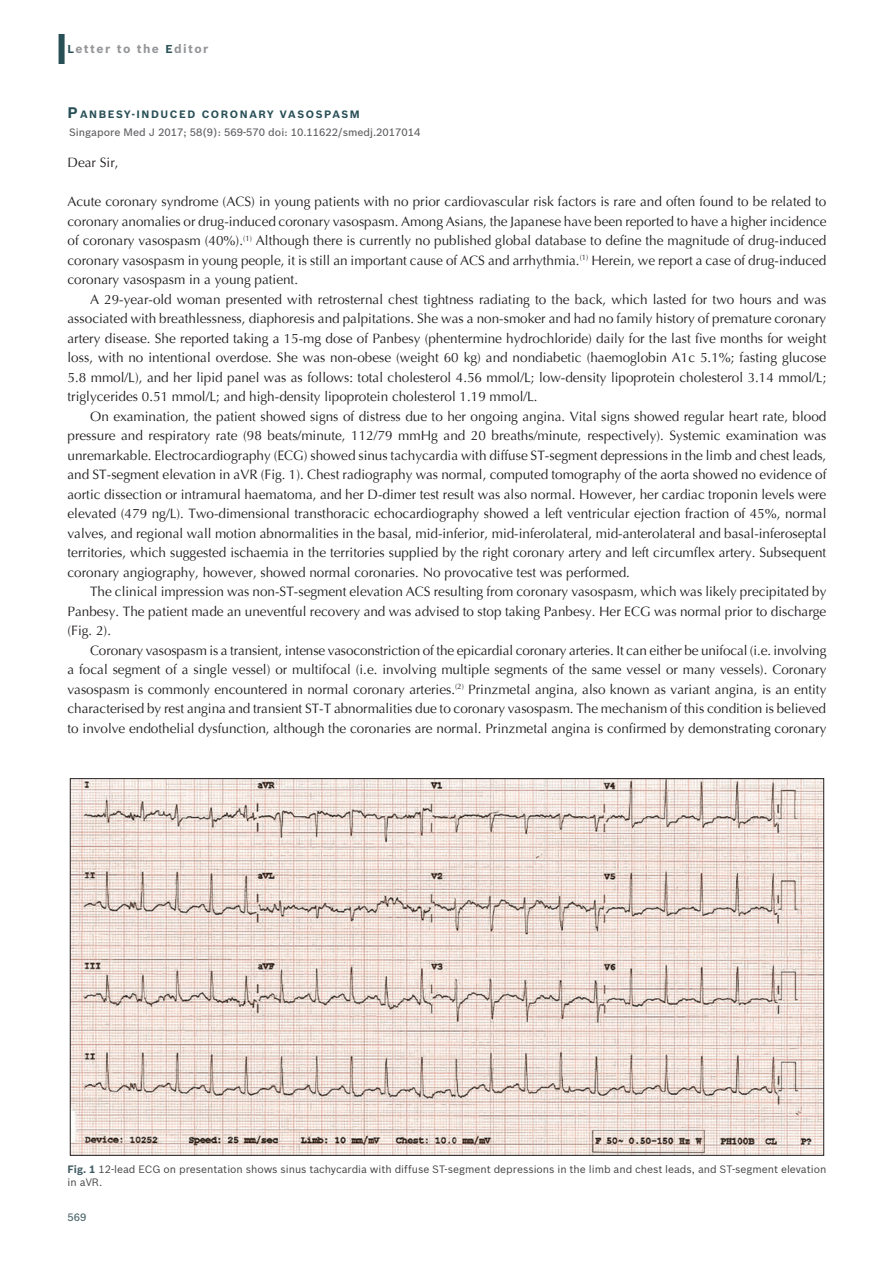
<style>
.page{position:relative;width:894px;height:1263px;background:#fff}
.page>*{position:absolute;margin:0;border:0;box-sizing:border-box;transform-origin:0 0}
.TX{font:13.5px/19.5px "Optima";color:#231f20;text-align:justify}
.TXFL{font:13.5px/19.5px "Optima";color:#231f20;text-align:justify}
.TXFL_After_Space{font:13.5px "Optima";color:#231f20}
.t1{font:700 12px "Bosch Sans";letter-spacing:.12em;color:#939598}
.FGC{font:10.5px/13.5px "Bosch Sans";color:#414243}
.LTE_DOI{font:500 10.5px "Bosch Sans";color:#636366}
.LTE_AT{font:700 10.5px "Bosch Sans";letter-spacing:.15em;color:#284f56}
.FOLIO{font:500 10.5px "Bosch Sans";color:#4f676d}
.s1{font-size:11.25px;color:#284f56}
.s2{font-size:15px}
.s3{font-weight:700;color:#425d64}
</style>
<div class="page">
<div style="left:58px;top:34px;width:7px;height:30px;background:#284f56"></div>
<img style="left:72px;top:780px;width:749px;height:373px">
<p class="t1" style="left:68px;top:42px;width:142px"><span class="s1">L</span>etter to the <span class="s1">E</span>ditor</p>
<p class="LTE_AT" style="left:68px;top:108px;width:294px"><span class="s2">P</span>ANBESY-INDUCED CORONARY VASOSPASM</p>
<p class="LTE_DOI" style="left:69px;top:126px;width:353px">Singapore Med J 2017; 58(9): 569-570 doi: 10.11622/smedj.2017014</p>
<p class="TXFL_After_Space" style="left:68px;top:154px;width:53px">Dear Sir,</p>
<p class="TXFL" style="left:68px;top:192px;width:760px">Acute coronary syndrome (ACS) in young patients with no prior cardiovascular risk factors is rare and often found to be related to coronary anomalies or drug-induced coronary vasospasm. Among Asians, the Japanese have been reported to have a higher incidence of coronary vasospasm (40%).<sup>(1)</sup> Although there is currently no published global database to define the magnitude of drug-induced coronary vasospasm in young people, it is still an important cause of ACS and arrhythmia.<sup>(1)</sup> Herein, we report a case of drug-induced coronary vasospasm in a young patient.</p>
<p class="TX" style="left:68px;top:289px;width:760px;text-indent:22px">A 29-year-old woman presented with retrosternal chest tightness radiating to the back, which lasted for two hours and was associated with breathlessness, diaphoresis and palpitations. She was a non-smoker and had no family history of premature coronary artery disease. She reported taking a 15-mg dose of Panbesy (phentermine hydrochloride) daily for the last five months for weight loss, with no intentional overdose. She was non-obese (weight 60 kg) and nondiabetic (haemoglobin A1c 5.1%; fasting glucose 5.8 mmol/L), and her lipid panel was as follows: total cholesterol 4.56 mmol/L; low-density lipoprotein cholesterol 3.14 mmol/L; triglycerides 0.51 mmol/L; and high-density lipoprotein cholesterol 1.19 mmol/L.</p>
<p class="TX" style="left:68px;top:406px;width:760px;text-indent:22px">On examination, the patient showed signs of distress due to her ongoing angina. Vital signs showed regular heart rate, blood pressure and respiratory rate (98 beats/minute, 112/79 mmHg and 20 breaths/minute, respectively). Systemic examination was unremarkable. Electrocardiography (ECG) showed sinus tachycardia with diffuse ST-segment depressions in the limb and chest leads, and ST-segment elevation in aVR (Fig. 1). Chest radiography was normal, computed tomography of the aorta showed no evidence of aortic dissection or intramural haematoma, and her D-dimer test result was also normal. However, her cardiac troponin levels were elevated (479 ng/L). Two-dimensional transthoracic echocardiography showed a left ventricular ejection fraction of 45%, normal valves, and regional wall motion abnormalities in the basal, mid-inferior, mid-inferolateral, mid-anterolateral and basal-inferoseptal territories, which suggested ischaemia in the territories supplied by the right coronary artery and left circumflex artery. Subsequent coronary angiography, however, showed normal coronaries. No provocative test was performed.</p>
<p class="TX" style="left:68px;top:582px;width:760px;text-indent:22px">The clinical impression was non-ST-segment elevation ACS resulting from coronary vasospasm, which was likely precipitated by Panbesy. The patient made an uneventful recovery and was advised to stop taking Panbesy. Her ECG was normal prior to discharge (Fig. 2).</p>
<p class="TX" style="left:68px;top:640px;width:760px;text-indent:22px">Coronary vasospasm is a transient, intense vasoconstriction of the epicardial coronary arteries. It can either be unifocal (i.e. involving a focal segment of a single vessel) or multifocal (i.e. involving multiple segments of the same vessel or many vessels). Coronary vasospasm is commonly encountered in normal coronary arteries.<sup>(2)</sup> Prinzmetal angina, also known as variant angina, is an entity characterised by rest angina and transient ST-T abnormalities due to coronary vasospasm. The mechanism of this condition is believed to involve endothelial dysfunction, although the coronaries are normal. Prinzmetal angina is confirmed by demonstrating coronary</p>
<p class="FGC" style="left:68px;top:1162px;width:760px"><span class="s3">Fig. 1</span> 12-lead ECG on presentation shows sinus tachycardia with diffuse ST-segment depressions in the limb and chest leads, and ST-segment elevation in aVR.</p>
<p class="FOLIO" style="left:68px;top:1211px;width:20px">569</p>
</div>
